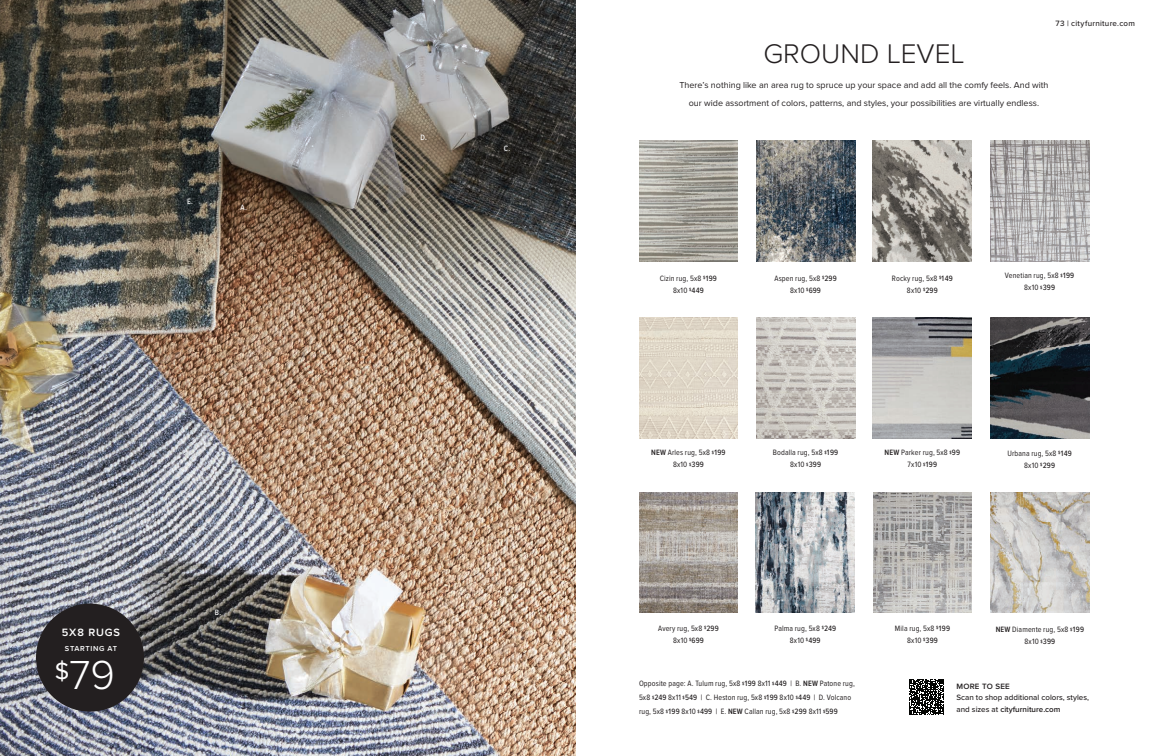
<style>
.page{position:relative;width:1152px;height:756px;background:#fff}
.page>*{position:absolute;margin:0;border:0;box-sizing:border-box;transform-origin:0 0}
.t1{font:300 42px "Proxima Nova";color:#fff}
.t2{font:300 28px "Proxima Nova";color:#231f20}
.t3{font:600 11px "Proxima Nova";color:#fff}
.t4{font:9px/18px "Proxima Nova";color:#231f20;text-align:center}
.t5{font:8px/12px "Proxima Nova Cond";letter-spacing:.015em;color:#231f20;text-align:center}
.t6{font:500 8px/12px "Proxima Nova";color:#231f20}
.t7{font:500 8px "Proxima Nova";letter-spacing:.035em;color:#231f20}
.t8{font:500 8px "Proxima Nova Cond";color:#fff}
.t9{font:600 8px "Proxima Nova";letter-spacing:.025em;color:#231f20}
.t10{font:600 7.5px "Proxima Nova";letter-spacing:.085em;color:#fff}
.s1{font-weight:500}
.s2{font-weight:600}
</style>
<div class="page">
<img style="left:0;top:0;width:576px;height:756px">
<div style="left:36px;top:604px;width:108px;height:108px;background:#231f20;border-radius:50%"></div>
<img style="left:756px;top:141px;width:99px;height:120px">
<img style="left:873px;top:141px;width:99px;height:120px">
<img style="left:639px;top:141px;width:99px;height:120px">
<img style="left:639px;top:318px;width:99px;height:120px">
<img style="left:873px;top:318px;width:99px;height:120px">
<img style="left:990px;top:141px;width:99px;height:120px">
<img style="left:639px;top:493px;width:99px;height:120px">
<img style="left:756px;top:493px;width:99px;height:120px">
<img style="left:873px;top:493px;width:99px;height:120px">
<img style="left:990px;top:318px;width:99px;height:120px">
<img style="left:990px;top:493px;width:100px;height:120px">
<svg style="left:909px;top:679px;width:35px;height:36px"></svg>
<img style="left:756px;top:318px;width:99px;height:120px">
<p class="t8" style="left:187px;top:195px;width:7px">E.</p>
<p class="t8" style="left:240px;top:202px;width:8px">A.</p>
<h3 class="t3" style="left:62px;top:624px;width:60px">5X8 RUGS</h3>
<p class="t10" style="left:65px;top:643px;width:54px">STARTING AT</p>
<h1 class="t1" style="left:55px;top:644px;width:62px"><sup>$</sup>79</h1>
<p class="t8" style="left:215px;top:606px;width:8px">B.</p>
<p class="t8" style="left:420px;top:131px;width:8px">D.</p>
<p class="t8" style="left:504px;top:142px;width:8px">C.</p>
<h2 class="t2" style="left:763px;top:33px;width:203px">GROUND LEVEL</h2>
<p class="t4" style="left:679px;top:75px;width:371px">There’s nothing like an area rug to spruce up your space and add all the comfy feels. And with our wide assortment of colors, patterns, and styles, your possibilities are virtually endless.</p>
<p class="t7" style="left:1056px;top:17px;width:81px">73 | cityfurniture.com</p>
<p class="t5" style="left:660px;top:272px;width:59px">Cizin rug, 5x8 <sup>$</sup><span class="s1">199<br></span>8x10 <sup>$</sup><span class="s1">449</span></p>
<p class="t5" style="left:774px;top:272px;width:64px">Aspen rug, 5x8 <sup>$</sup><span class="s1">299<br></span>8x10 <sup>$</sup><span class="s1">699</span></p>
<p class="t5" style="left:892px;top:272px;width:62px">Rocky rug, 5x8 <sup>$</sup><span class="s1">149<br></span>8x10 <sup>$</sup><span class="s1">299</span></p>
<p class="t5" style="left:1005px;top:269px;width:71px">Venetian rug, 5x8 <sup>$</sup><span class="s1">199<br></span>8x10 <sup>$</sup><span class="s1">399</span></p>
<p class="t5" style="left:651px;top:446px;width:76px"><span class="s2">NEW</span> Arles rug, 5x8 <sup>$</sup><span class="s1">199<br></span>8x10 <sup>$</sup><span class="s1">399</span></p>
<p class="t5" style="left:885px;top:446px;width:77px"><span class="s2">NEW</span> Parker rug, 5x8 <sup>$</sup><span class="s1">99<br></span>7x10 <sup>$</sup><span class="s1">199</span></p>
<p class="t5" style="left:773px;top:446px;width:67px">Bodalla rug, 5x8 <sup>$</sup><span class="s1">199<br></span>8x10 <sup>$</sup><span class="s1">399</span></p>
<p class="t5" style="left:1007px;top:447px;width:66px">Urbana rug, 5x8 <sup>$</sup><span class="s1">149<br></span>8x10 <sup>$</sup><span class="s1">299</span></p>
<p class="t5" style="left:658px;top:622px;width:62px">Avery rug, 5x8 <sup>$</sup><span class="s1">299<br></span>8x10 <sup>$</sup><span class="s1">699</span></p>
<p class="t5" style="left:774px;top:622px;width:63px">Palma rug, 5x8 <sup>$</sup><span class="s1">249<br></span>8x10 <sup>$</sup><span class="s1">499</span></p>
<p class="t5" style="left:895px;top:622px;width:57px">Mila rug, 5x8 <sup>$</sup><span class="s1">199<br></span>8x10 <sup>$</sup><span class="s1">399</span></p>
<p class="t5" style="left:996px;top:623px;width:90px"><span class="s2">NEW</span> Diamente rug, 5x8 <sup>$</sup><span class="s1">199<br></span>8x10 <sup>$</sup><span class="s1">399</span></p>
<p class="t5" style="left:639px;top:676px;width:217px;line-height:14px;text-align:left">Opposite page: A. Tulum rug, 5x8 <sup>$</sup><span class="s1">199</span> 8x11 <sup>$</sup><span class="s1">449</span> | B. <span class="s2">NEW</span> Patone rug,<br>5x8 <sup>$</sup><span class="s1">249</span> 8x11 <sup>$</sup><span class="s1">549</span> | C. Heston rug, 5x8 <sup>$</sup><span class="s1">199</span> 8x10 <sup>$</sup><span class="s1">449</span> | D. Volcano rug, 5x8 <sup>$</sup><span class="s1">199</span> 8x10 <sup>$</sup><span class="s1">499</span> | E. <span class="s2">NEW</span> Callan rug, 5x8 <sup>$</sup><span class="s1">299</span> 8x11 <sup>$</sup><span class="s1">599</span></p>
<p class="t9" style="left:957px;top:680px;width:55px">MORE TO SEE</p>
<p class="t6" style="left:957px;top:691px;width:134px">Scan to shop additional colors, styles, and sizes at <span class="s2">cityfurniture.com</span></p>
</div>
